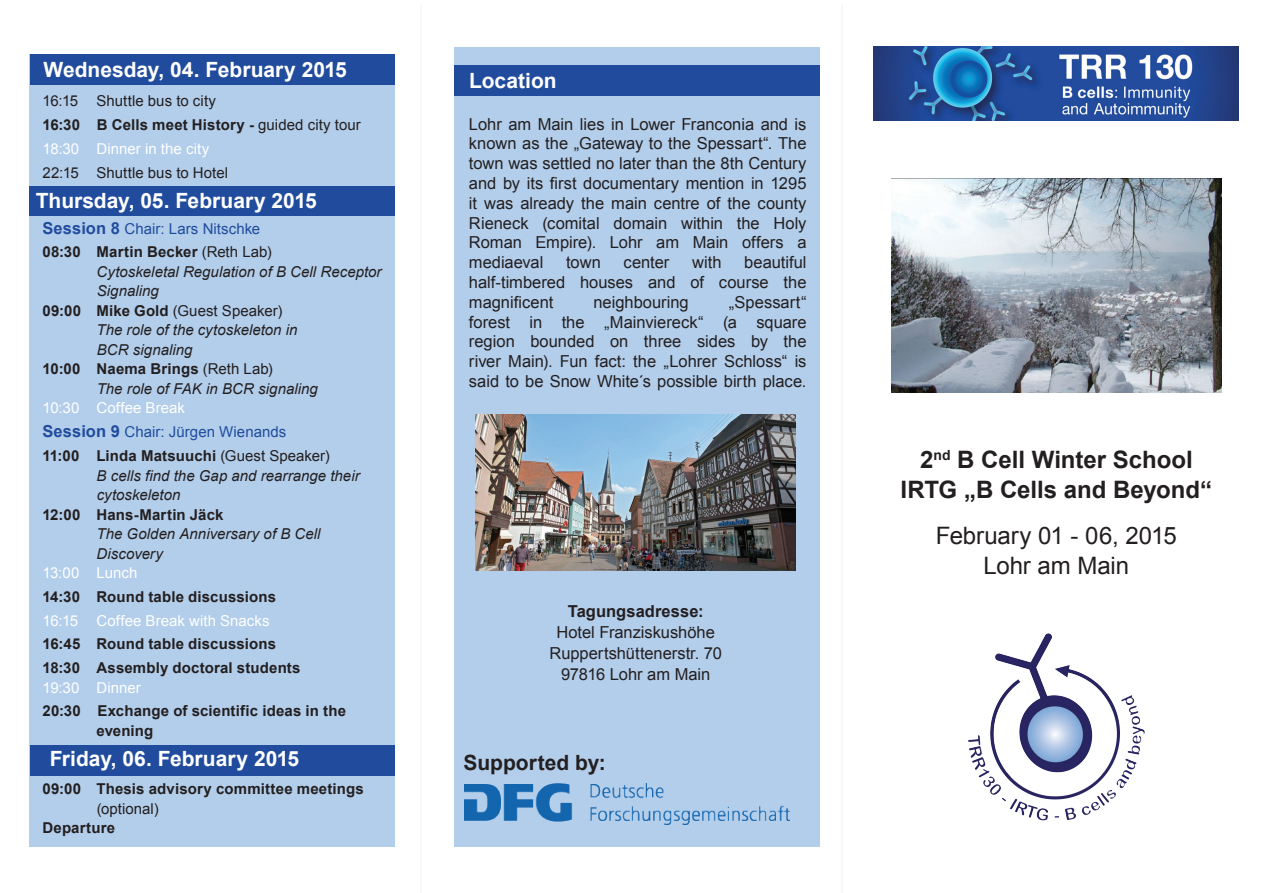
<style>
.page{position:relative;width:1263px;height:893px;background:#fff}
.page>*{position:absolute;margin:0;border:0;box-sizing:border-box;transform-origin:0 0}
.t1{font:700 24px/30px "Arial";color:#231f20;text-align:center}
.t2{font:24px/30px "Arial";letter-spacing:-.01em;color:#231f20;text-align:center}
.t3{font:700 21px "Arial";color:#fff}
.t4{font:700 21px "Arial";color:#231f20}
.t5{font:16.5px/19.8px "Arial";color:#231f20;text-align:justify}
.t6{font:700 16.5px "Arial";letter-spacing:.005em;color:#231f20}
.t7{font:700 15px/23.7px "Arial";letter-spacing:.01em;color:#231f20}
.t8{font:italic 15px/19.5px "Arial";color:#231f20}
.t9{font:15px/23.7px "Arial";letter-spacing:.005em;color:#231f20}
.t10{font:15px/23.7px "Arial";color:#214c9d}
.t11{font:15px "Arial";color:#fff}
.s1{font-weight:700}
.s2{color:#fff}
.s3{font-weight:700;font-size:16.5px}
.s4{font-weight:700;color:#231f20}
.s5{color:#231f20}
.s6{font-weight:400}
</style>
<div class="page">
<hr style="left:420px;top:4px;width:2px;height:889px;background:#f7f7f8">
<hr style="left:841px;top:4px;width:2px;height:889px;background:#f7f7f8">
<img style="left:892px;top:179px;width:329px;height:213px">
<img style="left:1032px;top:634px;width:14px;height:25px">
<img style="left:873px;top:47px;width:366px;height:74px">
<div style="left:454px;top:47px;width:365px;height:799px;background:#b3ceeb"></div>
<div style="left:30px;top:55px;width:365px;height:792px;background:#b3ceeb"></div>
<img style="left:475px;top:415px;width:321px;height:155px">
<img style="left:465px;top:783px;width:324px;height:42px">
<div style="left:30px;top:745px;width:365px;height:30px;background:#214c9d"></div>
<div style="left:454px;top:65px;width:365px;height:30px;background:#214c9d"></div>
<div style="left:30px;top:186px;width:365px;height:29px;background:#214c9d"></div>
<div style="left:30px;top:55px;width:364px;height:30px;background:#214c9d"></div>
<p class="t3" style="left:44px;top:55px;width:305px">Wednesday, 04. February 2015</p>
<p class="t9" style="left:43px;top:89px;width:320px">16:15 Shuttle bus to city<br><span class="s1">16:30 B Cells meet History -</span> guided city tour<br><span class="s2">18:30 Dinner in the city</span></p>
<p class="t9" style="left:43px;top:161px;width:187px">22:15 Shuttle bus to Hotel</p>
<p class="t3" style="left:36px;top:187px;width:282px">Thursday, 05. February 2015</p>
<p class="t10" style="left:43px;top:217px;width:231px"><span class="s3">Session 8</span> Chair: Lars Nitschke<br><span class="s4">08:30 Martin Becker</span> <span class="s5">(Reth Lab)</span></p>
<p class="t8" style="left:97px;top:262px;width:287px">Cytoskeletal Regulation of B Cell Receptor</p>
<p class="t8" style="left:97px;top:282px;width:64px">Signaling</p>
<p class="t9" style="left:43px;top:299px;width:241px"><span class="s1">09:00 Mike Gold</span> (Guest Speaker)</p>
<p class="t8" style="left:97px;top:321px;width:203px">The role of the cytoskeleton in</p>
<p class="t8" style="left:97px;top:340px;width:97px">BCR signaling</p>
<p class="t7" style="left:43px;top:358px;width:232px">10:00 Naema Brings <span class="s6">(Reth Lab)</span></p>
<p class="t8" style="left:97px;top:379px;width:223px">The role of FAK in BCR signaling</p>
<p class="t10" style="left:43px;top:396px;width:289px"><span class="s2">10:30 Coffee Break<br></span><span class="s3">Session 9</span> Chair: Jürgen Wienands<br><span class="s4">11:00 Linda Matsuuchi</span> <span class="s5">(Guest Speaker)</span></p>
<p class="t8" style="left:97px;top:466px;width:265px">B cells find the Gap and rearrange their cytoskeleton</p>
<p class="t7" style="left:43px;top:503px;width:183px">12:00 Hans-Martin Jäck</p>
<p class="t8" style="left:97px;top:524px;width:226px">The Golden Anniversary of B Cell<br>Discovery</p>
<p class="t11" style="left:43px;top:563px;width:96px">13:00 Lunch</p>
<p class="t7" style="left:43px;top:585px;width:235px">14:30 Round table discussions</p>
<p class="t11" style="left:43px;top:610px;width:228px">16:15 Coffee Break with Snacks</p>
<p class="t7" style="left:43px;top:633px;width:260px">16:45 Round table discussions<br>18:30 Assembly doctoral students</p>
<p class="t11" style="left:43px;top:677px;width:100px">19:30 Dinner</p>
<p class="t7" style="left:97px;top:702px;width:251px;line-height:19.5px;text-indent:-54px">20:30 Exchange of scientific ideas in the evening</p>
<p class="t3" style="left:50px;top:744px;width:251px">Friday, 06. February 2015</p>
<p class="t7" style="left:43px;top:778px;width:323px">09:00 Thesis advisory committee meetings</p>
<p class="t9" style="left:97px;top:797px;width:63px">(optional)</p>
<p class="t7" style="left:43px;top:817px;width:74px">Departure</p>
<p class="t3" style="left:469px;top:66px;width:89px">Location</p>
<p class="t5" style="left:469px;top:114px;width:339px">Lohr am Main lies in Lower Franconia and is known as the „Gateway to the Spessart“. The town was settled no later than the 8th Century and by its first documentary mention in 1295 it was already the main centre of the county Rieneck (comital domain within the Holy Roman Empire). Lohr am Main offers a mediaeval</p>
<p class="t5" style="left:469px;top:253px;width:339px;text-indent:275px">beautiful half-timbered houses and of course the magnificent</p>
<p class="t5" style="left:566px;top:253px;width:36px">town</p>
<p class="t5" style="left:624px;top:253px;width:47px">center</p>
<p class="t5" style="left:692px;top:253px;width:31px">with</p>
<p class="t5" style="left:469px;top:292px;width:339px;text-indent:260px">„Spessart“ forest in the „Mainviereck“ (a square region bounded on three sides by the river Main). Fun fact: the „Lohrer Schloss“ is said to be Snow White´s possible birth place.</p>
<p class="t5" style="left:593px;top:292px;width:97px">neighbouring</p>
<p class="t6" style="left:568px;top:600px;width:137px">Tagungsadresse:</p>
<p class="t5" style="left:550px;top:622px;width:174px;line-height:21px;text-align:center">Hotel Franziskushöhe<br>Ruppertshüttenerstr. 70<br>97816 Lohr am Main</p>
<p class="t4" style="left:463px;top:749px;width:144px">Supported by:</p>
<h1 class="t1" style="left:900px;top:445px;width:313px">2<sup>nd</sup> B Cell Winter School<br>IRTG „B Cells and Beyond“</h1>
<h1 class="t2" style="left:936px;top:521px;width:242px">February 01 - 06, 2015<br>Lohr am Main</h1>
</div>
